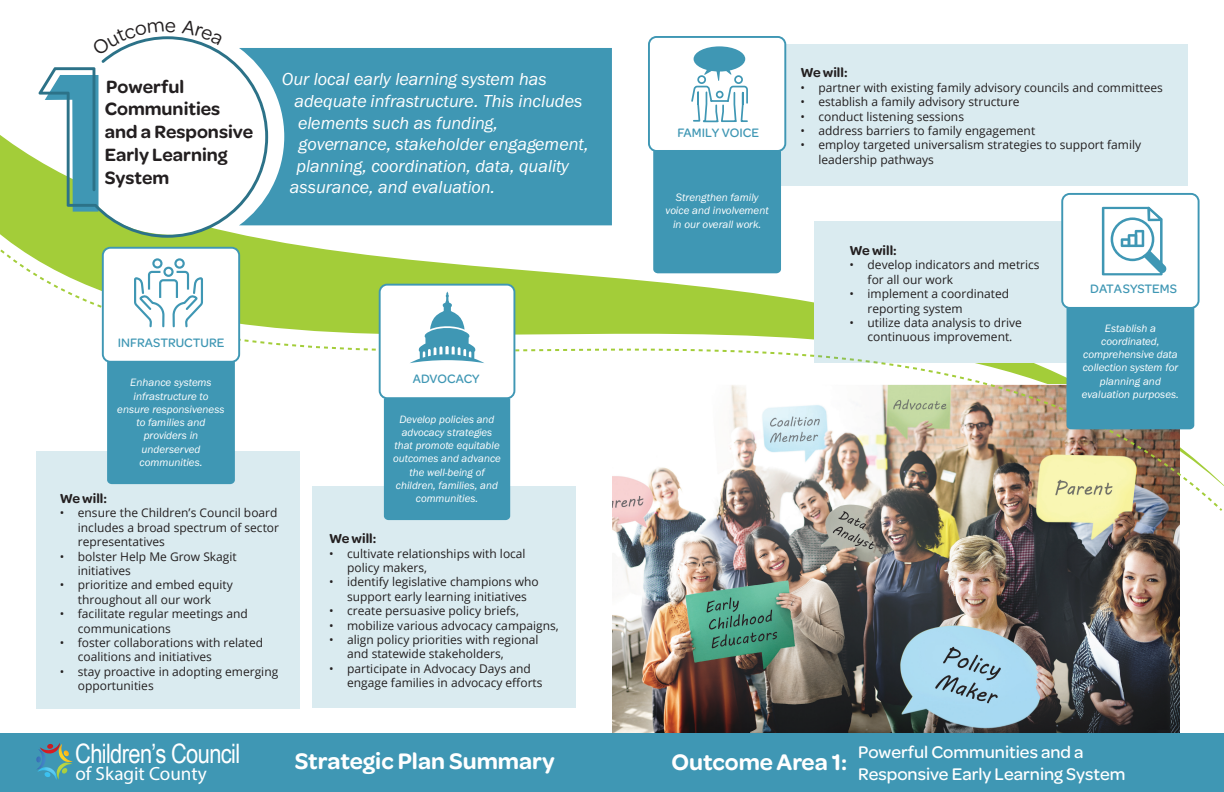
<style>
.page{position:relative;width:1224px;height:792px;background:#fff}
.page>*{position:absolute;margin:0;border:0;box-sizing:border-box;transform-origin:0 0}
.t1{font:26.8px "Arial Narrow";letter-spacing:-.025em;color:#fff}
.Omnes_large__page_bottom{font:600 24px "Omnes";color:#fff}
.t2{font:19.1px "Myriad Pro";color:#fff}
.t3{font:600 19px/22.8px "Omnes";color:#231f20}
.t4{font:18px "Franklin Gothic URW Boo Ita";color:#fff}
.Outcom_area_description{font:500 18px "Omnes";color:#fff}
.We_will{font:600 14px "Omnes";color:#231f20}
.t5{font:500 13.1px "Omnes";color:#3f97b4}
.t6{font:500 13px "Omnes";color:#3f97b4}
.t7{font:12px/14.4px "Open Sans";color:#231f20}
.t8{font:11px/13.2px "Franklin Gothic URW Boo Ita";color:#fff;text-align:center}
</style>
<div class="page">
<svg style="left:0;top:135px;width:1224px;height:351px"></svg>
<div style="left:765px;top:45px;width:423px;height:141px;background:#daebf0"></div>
<div style="left:312px;top:487px;width:264px;height:221px;background:#daebf0"></div>
<div style="left:649px;top:37px;width:136px;height:114px;background:#fff;border-radius:8px"></div>
<div style="left:648px;top:36px;width:138px;height:116px;border:2px solid #3f97b4;border-radius:8px"></div>
<div style="left:653px;top:151px;width:128px;height:53px;background:#3f97b4"></div>
<div style="left:694px;top:46px;width:51px;height:26px;background:#3f97b4;border-radius:50%"></div>
<svg style="left:691px;top:67px;width:57px;height:56px"></svg>
<img style="left:612px;top:509px;width:567px;height:225px">
<div style="left:0;top:734px;width:1224px;height:58px;background:#3f97b4"></div>
<svg style="left:36px;top:743px;width:37px;height:37px"></svg>
<div style="left:36px;top:451px;width:264px;height:257px;background:#daebf0"></div>
<div style="left:268px;top:48px;width:344px;height:156px;background:#3f97b4"></div>
<svg style="left:0;top:204px;width:1220px;height:305px"></svg>
<div style="left:103px;top:248px;width:136px;height:114px;background:#fff;border-radius:8px"></div>
<div style="left:102px;top:247px;width:138px;height:116px;border:2px solid #3f97b4;border-radius:8px"></div>
<svg style="left:134px;top:258px;width:69px;height:70px"></svg>
<div style="left:107px;top:362px;width:128px;height:122px;background:#3f97b4"></div>
<div style="left:380px;top:285px;width:134px;height:113px;background:#fff;border-radius:7px"></div>
<div style="left:379px;top:284px;width:136px;height:115px;border:2px solid #3f97b4;border-radius:7px"></div>
<div style="left:384px;top:398px;width:126px;height:122px;background:#3f97b4"></div>
<svg style="left:410px;top:292px;width:74px;height:71px"></svg>
<div style="left:814px;top:221px;width:264px;height:141px;background:#daebf0"></div>
<div style="left:1062px;top:194px;width:137px;height:114px;background:#fff;border-radius:8px"></div>
<div style="left:1061px;top:193px;width:139px;height:116px;border:2px solid #3f97b4;border-radius:8px"></div>
<div style="left:1067px;top:307px;width:127px;height:122px;background:#3f97b4"></div>
<svg style="left:1102px;top:207px;width:65px;height:68px"></svg>
<svg style="left:38px;top:36px;width:230px;height:202px"></svg>
<h3 class="t3" style="left:105px;top:74px;width:150px">Powerful<br>Communities and a Responsive<br>Early Learning<br>System</h3>
<h3 class="t4" style="left:282px;top:68px;width:266px">Our local early learning system has</h3>
<h3 class="t4" style="left:294px;top:90px;width:289px">adequate infrastructure. This includes</h3>
<h3 class="t4" style="left:298px;top:111px;width:201px">elements such as funding,</h3>
<h3 class="t4" style="left:298px;top:133px;width:292px">governance, stakeholder engagement,</h3>
<h3 class="t4" style="left:296px;top:155px;width:274px">planning, coordination, data, quality</h3>
<h3 class="t4" style="left:290px;top:176px;width:207px">assurance, and evaluation.</h3>
<p class="t5" style="left:118px;top:333px;width:108px">INFRASTRUCTURE</p>
<p class="t8" style="left:117px;top:376px;width:109px">Enhance systems infrastructure to ensure responsiveness to families and providers in underserved communities.</p>
<p class="t6" style="left:413px;top:370px;width:68px">ADVOCACY</p>
<p class="t8" style="left:393px;top:412px;width:109px">Develop policies and advocacy strategies that promote equitable outcomes and advance the well-being of children, families, and communities.</p>
<p class="We_will" style="left:60px;top:489px;width:49px">We will:</p>
<p class="t7" style="left:78px;top:506px;width:203px;text-indent:-18px">• ensure the Children’s Council board includes a broad spectrum of sector representatives</p>
<p class="t7" style="left:78px;top:549px;width:160px;text-indent:-18px">• bolster Help Me Grow Skagit initiatives</p>
<p class="t7" style="left:60px;top:578px;width:174px;text-align:center">• prioritize and embed equity throughout all our work</p>
<p class="t7" style="left:78px;top:606px;width:171px;text-indent:-18px">• facilitate regular meetings and communications</p>
<p class="t7" style="left:78px;top:635px;width:187px;text-indent:-18px">• foster collaborations with related coalitions and initiatives</p>
<p class="t7" style="left:78px;top:664px;width:202px;text-indent:-18px">• stay proactive in adopting emerging opportunities</p>
<p class="We_will" style="left:329px;top:529px;width:49px">We will:</p>
<p class="t7" style="left:347px;top:546px;width:180px;text-indent:-18px">• cultivate relationships with local policy makers,</p>
<p class="t7" style="left:329px;top:575px;width:211px;text-align:center">• identify legislative champions who support early learning initiatives</p>
<p class="t7" style="left:329px;top:603px;width:191px">• create persuasive policy briefs,</p>
<p class="t7" style="left:329px;top:618px;width:231px">• mobilize various advocacy campaigns,</p>
<p class="t7" style="left:347px;top:632px;width:193px;text-indent:-18px">• align policy priorities with regional and statewide stakeholders,</p>
<p class="t7" style="left:347px;top:661px;width:197px;text-indent:-18px">• participate in Advocacy Days and engage families in advocacy efforts</p>
<p class="t5" style="left:677px;top:123px;width:83px">FAMILY VOICE</p>
<p class="t8" style="left:665px;top:191px;width:105px">Strengthen family voice and involvement in our overall work.</p>
<p class="We_will" style="left:800px;top:63px;width:49px">We will:</p>
<p class="t7" style="left:800px;top:80px;width:364px">• partner with existing family advisory councils and committees</p>
<p class="t7" style="left:800px;top:94px;width:221px">• establish a family advisory structure</p>
<p class="t7" style="left:800px;top:109px;width:165px">• conduct listening sessions</p>
<p class="t7" style="left:800px;top:123px;width:236px">• address barriers to family engagement</p>
<p class="t7" style="left:818px;top:138px;width:324px;text-indent:-18px">• employ targeted universalism strategies to support family leadership pathways</p>
<p class="We_will" style="left:850px;top:241px;width:49px">We will:</p>
<p class="t7" style="left:868px;top:258px;width:174px;text-indent:-18px">• develop indicators and metrics for all our work</p>
<p class="t7" style="left:868px;top:286px;width:143px;text-indent:-18px">• implement a coordinated reporting system</p>
<p class="t7" style="left:868px;top:315px;width:156px;text-indent:-18px">• utilize data analysis to drive continuous improvement.</p>
<p class="t5" style="left:1090px;top:279px;width:88px">DATA SYSTEMS</p>
<p class="t8" style="left:1082px;top:321px;width:99px">Establish a coordinated, comprehensive data collection system for planning and evaluation purposes.</p>
<p class="t1" style="left:75px;top:733px;width:167px">Children’s Council</p>
<p class="t2" style="left:75px;top:761px;width:133px">of Skagit County</p>
<p class="Omnes_large__page_bottom" style="left:295px;top:744px;width:261px">Strategic Plan Summary</p>
<p class="Omnes_large__page_bottom" style="left:672px;top:746px;width:177px">Outcome Area 1:</p>
<p class="Outcom_area_description" style="left:858px;top:740px;width:227px">Powerful Communities and a</p>
<p class="Outcom_area_description" style="left:858px;top:761px;width:269px">Responsive Early Learning System</p>
</div>
